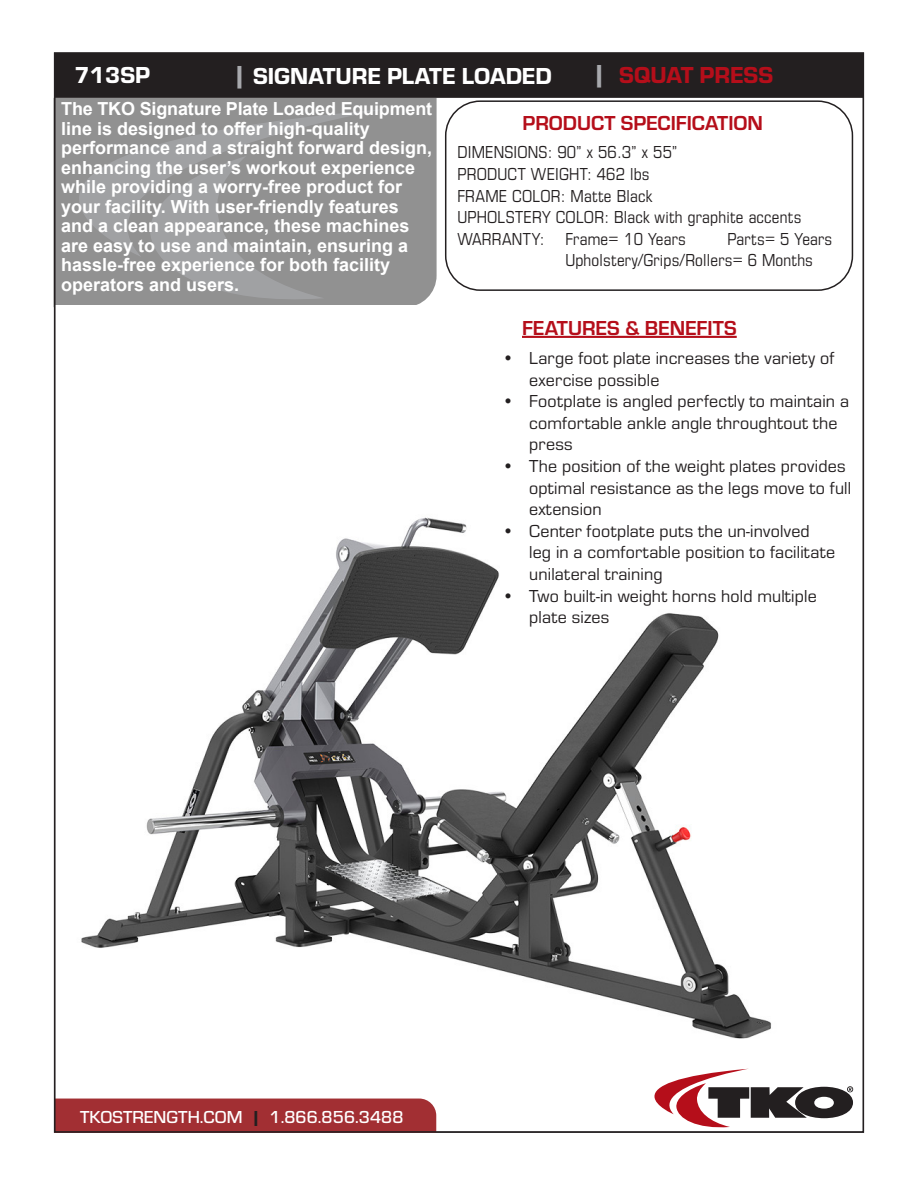
<style>
.page{position:relative;width:918px;height:1188px;background:#fff}
.page>*{position:absolute;margin:0;border:0;box-sizing:border-box;transform-origin:0 0}
.t1{font:27px "Eurostile Hea";color:#a8a9ad}
.t2{font:24px "Eurostile Hea";color:#fff}
.t3{font:24px "Eurostile Hea";letter-spacing:-.005em;color:#b50e1a}
.t4{font:700 21px "Eurostile";color:#b50e1a}
.t5{font:18px/21.6px "Eurostile";letter-spacing:.01em;color:#231f20}
.t6{font:700 18px/19.5px "Arial";color:#fff}
.t7{font:18px "Eurostile Con";letter-spacing:.01em;color:#231f20}
.t8{font:500 18px "Eurostile";color:#fff}
.s1{font-size:27px;color:#a8a9ad}
.s2{font-family:"Eurostile Hea";font-weight:400;color:#231f20}
</style>
<div class="page">
<div style="left:57px;top:98px;width:380px;height:207px;background:#919191"></div>
<img style="left:81px;top:335px;width:691px;height:704px">
<div style="left:445px;top:100px;width:408px;height:191px;border:2px solid #231f20;border-radius:35px"></div>
<hr style="left:522px;top:336px;width:215px;height:2px;background:#b50e1a">
<svg style="left:78px;top:109px;width:308px;height:148px;background:#949595"></svg>
<svg style="left:147px;top:156px;width:177px;height:145px;background:#969797"></svg>
<div style="left:55px;top:53px;width:808px;height:44px;background:#231f20"></div>
<div style="left:54px;top:52px;width:810px;height:46px;border:2px solid #231f20"></div>
<div style="left:57px;top:1099px;width:379px;height:31px;background:#a22f33"></div>
<svg style="left:654px;top:1069px;width:199px;height:59px"></svg>
<p class="t1" style="left:592px;top:55px;width:15px">|</p>
<p class="t2" style="left:75px;top:59px;width:77px">713SP</p>
<p class="t2" style="left:233px;top:59px;width:321px"><span class="s1">|</span> SIGNATURE PLATE LOADED</p>
<p class="t3" style="left:619px;top:59px;width:156px">SQUAT PRESS</p>
<p class="t6" style="left:61px;top:100px;width:373px">The TKO Signature Plate Loaded Equipment line is designed to offer high-quality</p>
<p class="t6" style="left:61px;top:139px;width:373px">performance and a straight forward design, enhancing the user’s workout experience while providing a worry-free product for your facility. With user-friendly features</p>
<p class="t6" style="left:61px;top:217px;width:350px">and a clean appearance, these machines are easy to use and maintain, ensuring a</p>
<p class="t6" style="left:61px;top:256px;width:331px">hassle-free experience for both facility</p>
<p class="t6" style="left:61px;top:275px;width:180px">operators and users.</p>
<p class="t4" style="left:523px;top:108px;width:242px">PRODUCT SPECIFICATION</p>
<p class="t7" style="left:457px;top:140px;width:221px">DIMENSIONS: 90” x 56.3” x 55”</p>
<p class="t7" style="left:457px;top:162px;width:194px">PRODUCT WEIGHT: 462 lbs</p>
<p class="t7" style="left:457px;top:183px;width:196px">FRAME COLOR: Matte Black</p>
<p class="t7" style="left:457px;top:205px;width:346px">UPHOLSTERY COLOR: Black with graphite accents</p>
<p class="t7" style="left:457px;top:227px;width:230px">WARRANTY: Frame= 10 Years</p>
<p class="t7" style="left:727px;top:227px;width:107px">Parts= 5 Years</p>
<p class="t7" style="left:565px;top:248px;width:249px">Upholstery/Grips/Rollers= 6 Months</p>
<p class="t4" style="left:522px;top:313px;width:216px">FEATURES &amp; BENEFITS</p>
<p class="t5" style="left:529px;top:346px;width:307px;text-indent:-27px">• Large foot plate increases the variety of exercise possible</p>
<p class="t5" style="left:529px;top:389px;width:321px;text-indent:-27px">• Footplate is angled perfectly to maintain a comfortable ankle angle throughtout the press</p>
<p class="t5" style="left:529px;top:454px;width:324px;text-indent:-27px">• The position of the weight plates provides optimal resistance as the legs move to full extension</p>
<p class="t5" style="left:529px;top:519px;width:308px;text-indent:-27px">• Center footplate puts the un-involved leg in a comfortable position to facilitate unilateral training</p>
<p class="t5" style="left:529px;top:584px;width:289px;text-indent:-27px">• Two built-in weight horns hold multiple plate sizes</p>
<p class="t8" style="left:80px;top:1105px;width:325px">TKOSTRENGTH.COM <span class="s2">|</span> 1.866.856.3488</p>
</div>
